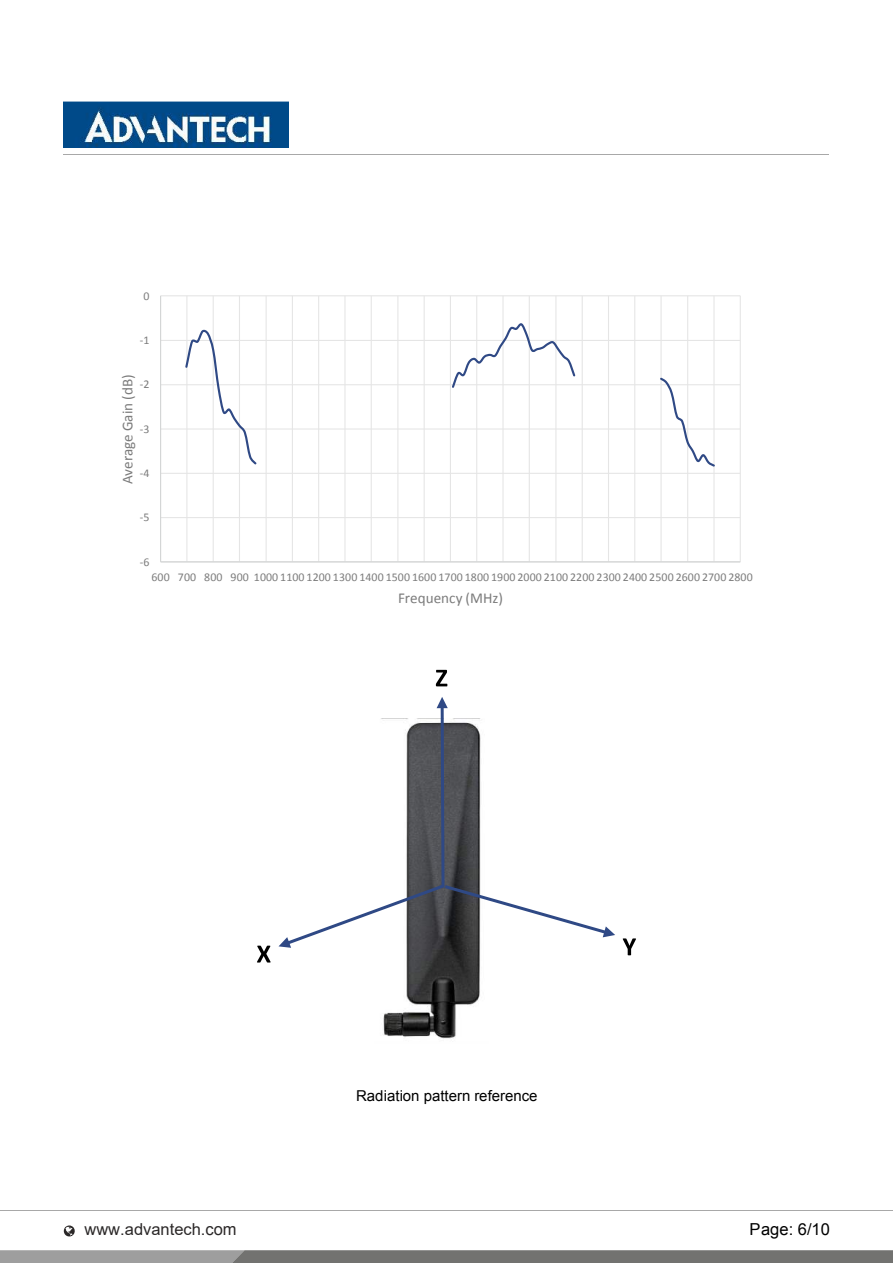
<style>
.page{position:relative;width:893px;height:1263px;background:#fff}
.page>*{position:absolute;margin:0;border:0;box-sizing:border-box;transform-origin:0 0}
.t1{font:16.5px "Arial";color:#2b2828}
.t2{font:16.5px "Arial";letter-spacing:.005em;color:#000}
.t3{font:15.15px "Calibri";color:#7c7c7c}
.t4{font:15px "Arial";color:#000}
.t5{font:11.85px "Calibri";letter-spacing:.01em;color:#7c7c7c}
</style>
<div class="page">
<img style="left:383px;top:948px;width:97px;height:91px">
<svg style="left:279px;top:697px;width:336px;height:251px"></svg>
<svg style="left:436px;top:670px;width:11px;height:16px"></svg>
<svg style="left:257px;top:946px;width:14px;height:16px"></svg>
<svg style="left:623px;top:938px;width:13px;height:17px"></svg>
<svg style="left:0;top:1250px;width:893px;height:13px;background:#80807e"></svg>
<hr style="left:0;top:1210px;width:893px;height:1px;background:#a8a8a8">
<svg style="left:63px;top:1225px;width:12px;height:11px"></svg>
<hr style="left:64px;top:154px;width:765px;height:1px;background:#a8a8a8">
<hr style="left:161px;top:517px;width:579px;height:1px;background:#e5e5e5">
<hr style="left:161px;top:473px;width:579px;height:1px;background:#e5e5e5">
<hr style="left:161px;top:428px;width:579px;height:2px;background:#e5e5e5">
<hr style="left:161px;top:384px;width:579px;height:1px;background:#e5e5e5">
<hr style="left:161px;top:340px;width:579px;height:1px;background:#e5e5e5">
<hr style="left:161px;top:295px;width:579px;height:1px;background:#e5e5e5">
<hr style="left:186px;top:296px;width:1px;height:266px;background:#e5e5e5">
<hr style="left:213px;top:296px;width:1px;height:266px;background:#e5e5e5">
<hr style="left:239px;top:296px;width:1px;height:266px;background:#e5e5e5">
<hr style="left:266px;top:296px;width:1px;height:266px;background:#e5e5e5">
<hr style="left:292px;top:296px;width:1px;height:266px;background:#e5e5e5">
<hr style="left:318px;top:296px;width:1px;height:266px;background:#e5e5e5">
<hr style="left:344px;top:296px;width:1px;height:266px;background:#e5e5e5">
<hr style="left:371px;top:296px;width:1px;height:266px;background:#e5e5e5">
<hr style="left:397px;top:296px;width:1px;height:266px;background:#e5e5e5">
<hr style="left:424px;top:296px;width:1px;height:266px;background:#e5e5e5">
<hr style="left:450px;top:296px;width:1px;height:266px;background:#e5e5e5">
<hr style="left:476px;top:296px;width:1px;height:266px;background:#e5e5e5">
<hr style="left:502px;top:296px;width:2px;height:266px;background:#e5e5e5">
<hr style="left:529px;top:296px;width:1px;height:266px;background:#e5e5e5">
<hr style="left:555px;top:296px;width:1px;height:266px;background:#e5e5e5">
<hr style="left:582px;top:296px;width:1px;height:266px;background:#e5e5e5">
<hr style="left:608px;top:296px;width:1px;height:266px;background:#e5e5e5">
<hr style="left:634px;top:296px;width:1px;height:266px;background:#e5e5e5">
<hr style="left:660px;top:296px;width:2px;height:266px;background:#e5e5e5">
<hr style="left:687px;top:296px;width:1px;height:266px;background:#e5e5e5">
<hr style="left:713px;top:296px;width:1px;height:266px;background:#e5e5e5">
<hr style="left:740px;top:296px;width:1px;height:266px;background:#e5e5e5">
<hr style="left:160px;top:296px;width:1px;height:266px;background:#d1d3d3">
<hr style="left:161px;top:561px;width:579px;height:1px;background:#d1d3d3">
<svg style="left:184px;top:323px;width:533px;height:145px"></svg>
<img style="left:64px;top:102px;width:225px;height:46px">
<p class="t5" style="left:143px;top:287px;width:8px">0</p>
<p class="t5" style="left:140px;top:332px;width:11px">-1</p>
<p class="t3" style="left:117px;top:484px;width:111px;rotate:-90deg">Average Gain (dB)</p>
<p class="t5" style="left:140px;top:376px;width:11px">-2</p>
<p class="t5" style="left:140px;top:420px;width:11px">-3</p>
<p class="t5" style="left:140px;top:465px;width:11px">-4</p>
<p class="t5" style="left:140px;top:509px;width:11px">-5</p>
<p class="t5" style="left:140px;top:553px;width:11px">-6</p>
<p class="t5" style="left:152px;top:569px;width:603px">600 700 800 900 1000 1100 1200 1300 1400 1500 1600 1700 1800 1900 2000 2100 2200 2300 2400 2500 2600 2700 2800</p>
<p class="t3" style="left:398px;top:588px;width:107px">Frequency (MHz)</p>
<p class="t4" style="left:356px;top:1085px;width:183px">Radiation pattern reference</p>
<h1 class="t1" style="left:84px;top:1218px;width:154px">www.advantech.com</h1>
<h1 class="t2" style="left:749px;top:1218px;width:82px">Page: 6/10</h1>
</div>
